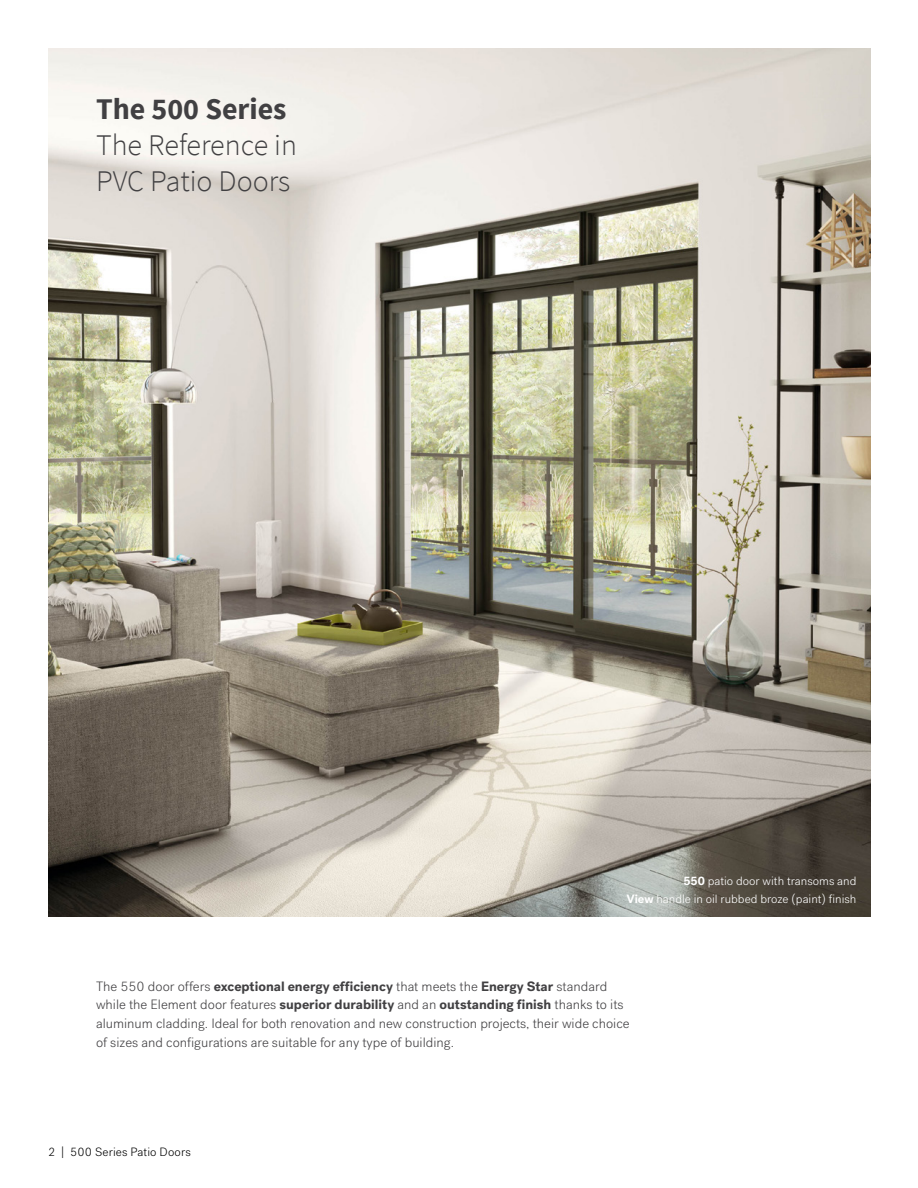
<style>
.page{position:relative;width:918px;height:1188px;background:#fff}
.page>*{position:absolute;margin:0;border:0;box-sizing:border-box;transform-origin:0 0}
.t1{font:300 30px/36px "Source Sans Pro";color:#414042}
.t2{font:700 30px "Source Sans Pro";color:#414042}
.t3{font:300 13.5px/18.8px "Post Grotesk";color:#414042}
.t4{font:300 12px/18.8px "Post Grotesk";color:#fff;text-align:right}
.t5{font:300 12px "Post Grotesk";letter-spacing:.01em;color:#000}
.s1{font-weight:700}
</style>
<div class="page">
<img style="left:48px;top:48px;width:822px;height:869px">
<h1 class="t2" style="left:96px;top:89px;width:192px">The 500 Series</h1>
<h1 class="t1" style="left:96px;top:127px;width:202px">The Reference in<br>PVC Patio Doors</h1>
<p class="t4" style="left:626px;top:871px;width:232px"><span class="s1">550</span> patio door with transoms and<br><span class="s1">View</span> handle in oil rubbed broze (paint) finish</p>
<p class="t3" style="left:96px;top:977px;width:535px">The 550 door offers <span class="s1">exceptional energy efficiency</span> that meets the <span class="s1">Energy Star</span> standard while the Element door features <span class="s1">superior durability</span> and an <span class="s1">outstanding finish</span> thanks to its aluminum cladding. Ideal for both renovation and new construction projects, their wide choice of sizes and configurations are suitable for any type of building.</p>
<p class="t5" style="left:48px;top:1145px;width:144px">2 | 500 Series Patio Doors</p>
</div>
